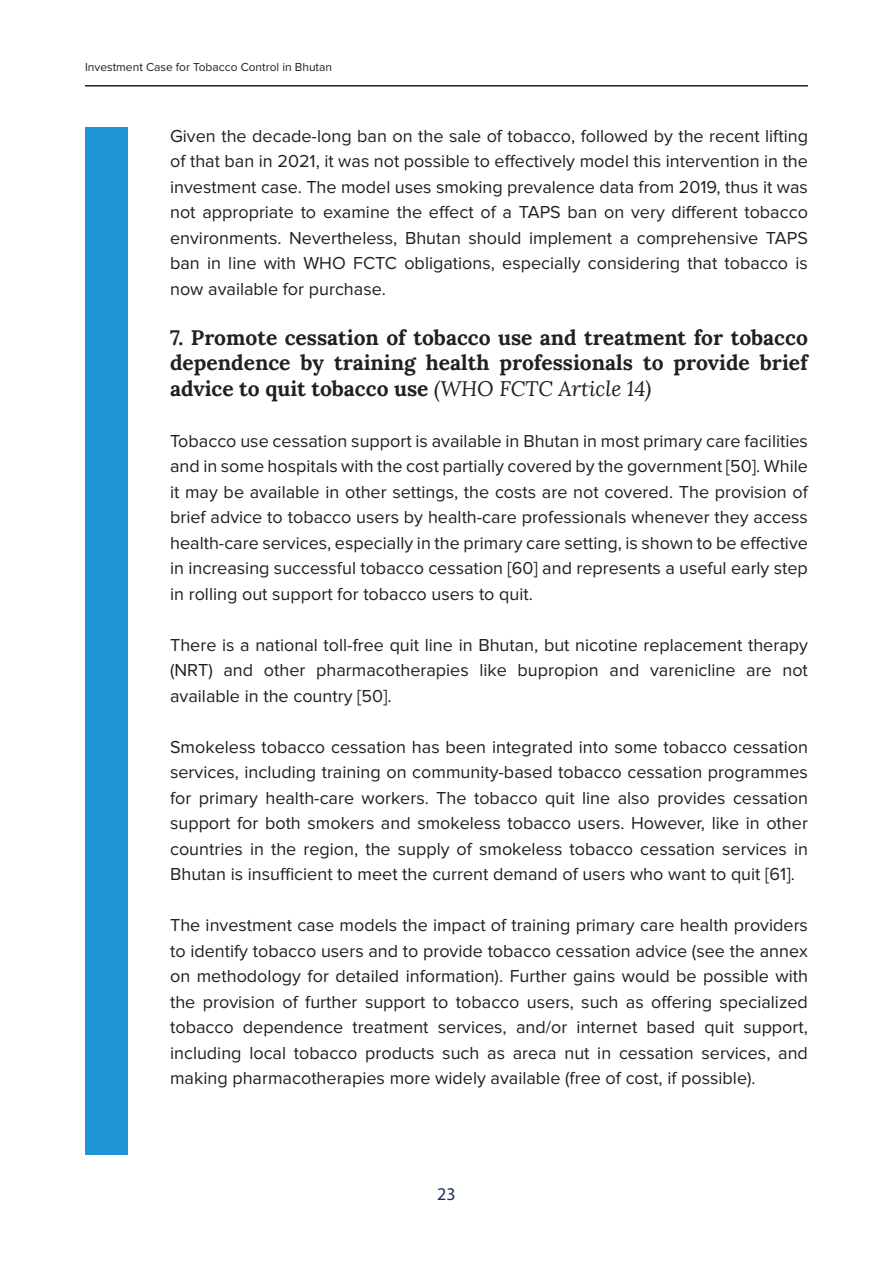
<style>
.page{position:relative;width:893px;height:1263px;background:#fff}
.page>*{position:absolute;margin:0;border:0;box-sizing:border-box;transform-origin:0 0}
.Main_Copy{font:21px/25.2px "Lora";color:#231f20;text-align:justify}
.Main_Copy-2{font:18px/25.5px "Proxima Nova";color:#231f20;text-align:justify}
.t1{font:18px "Myriad Pro";color:#1f2c60}
.t2{font:12px "Proxima Nova";color:#231f20}
.s1{font-style:italic}
</style>
<div class="page">
<hr style="left:85px;top:85px;width:723px;height:2px;background:#231f20">
<div style="left:85px;top:128px;width:43px;height:1027px;background:#1f94d7"></div>
<p class="t2" style="left:85px;top:61px;width:249px">Investment Case for Tobacco Control in Bhutan</p>
<p class="Main_Copy-2" style="left:170px;top:123px;width:639px">Given the decade-long ban on the sale of tobacco, followed by the recent lifting of that ban in 2021, it was not possible to effectively model this intervention in the investment case. The model uses smoking prevalence data from 2019, thus it was not appropriate to examine the effect of a TAPS ban on very different tobacco environments. Nevertheless, Bhutan should implement a comprehensive TAPS ban in line with WHO FCTC obligations, especially considering that tobacco is now available for purchase.</p>
<p class="Main_Copy" style="left:170px;top:324px;width:639px">7. Promote cessation of tobacco use and treatment for tobacco dependence by training health professionals to provide brief advice to quit tobacco use <span class="s1">(WHO FCTC Article 14)</span></p>
<p class="Main_Copy-2" style="left:170px;top:428px;width:639px">Tobacco use cessation support is available in Bhutan in most primary care facilities and in some hospitals with the cost partially covered by the government [50]. While it may be available in other settings, the costs are not covered. The provision of brief advice to tobacco users by health-care professionals whenever they access health-care services, especially in the primary care setting, is shown to be effective in increasing successful tobacco cessation [60] and represents a useful early step in rolling out support for tobacco users to quit.</p>
<p class="Main_Copy-2" style="left:170px;top:632px;width:639px">There is a national toll-free quit line in Bhutan, but nicotine replacement therapy (NRT) and other pharmacotherapies like bupropion and varenicline are not available in the country [50].</p>
<p class="Main_Copy-2" style="left:170px;top:734px;width:639px">Smokeless tobacco cessation has been integrated into some tobacco cessation services, including training on community-based tobacco cessation programmes for primary health-care workers. The tobacco quit line also provides cessation support for both smokers and smokeless tobacco users. However, like in other countries in the region, the supply of smokeless tobacco cessation services in Bhutan is insufficient to meet the current demand of users who want to quit [61].</p>
<p class="Main_Copy-2" style="left:170px;top:913px;width:639px">The investment case models the impact of training primary care health providers to identify tobacco users and to provide tobacco cessation advice (see the annex on methodology for detailed information). Further gains would be possible with the provision of further support to tobacco users, such as offering specialized tobacco dependence treatment services, and/or internet based quit support, including local tobacco products such as areca nut in cessation services, and making pharmacotherapies more widely available (free of cost, if possible).</p>
<p class="t1" style="left:437px;top:1182px;width:20px">23</p>
</div>
